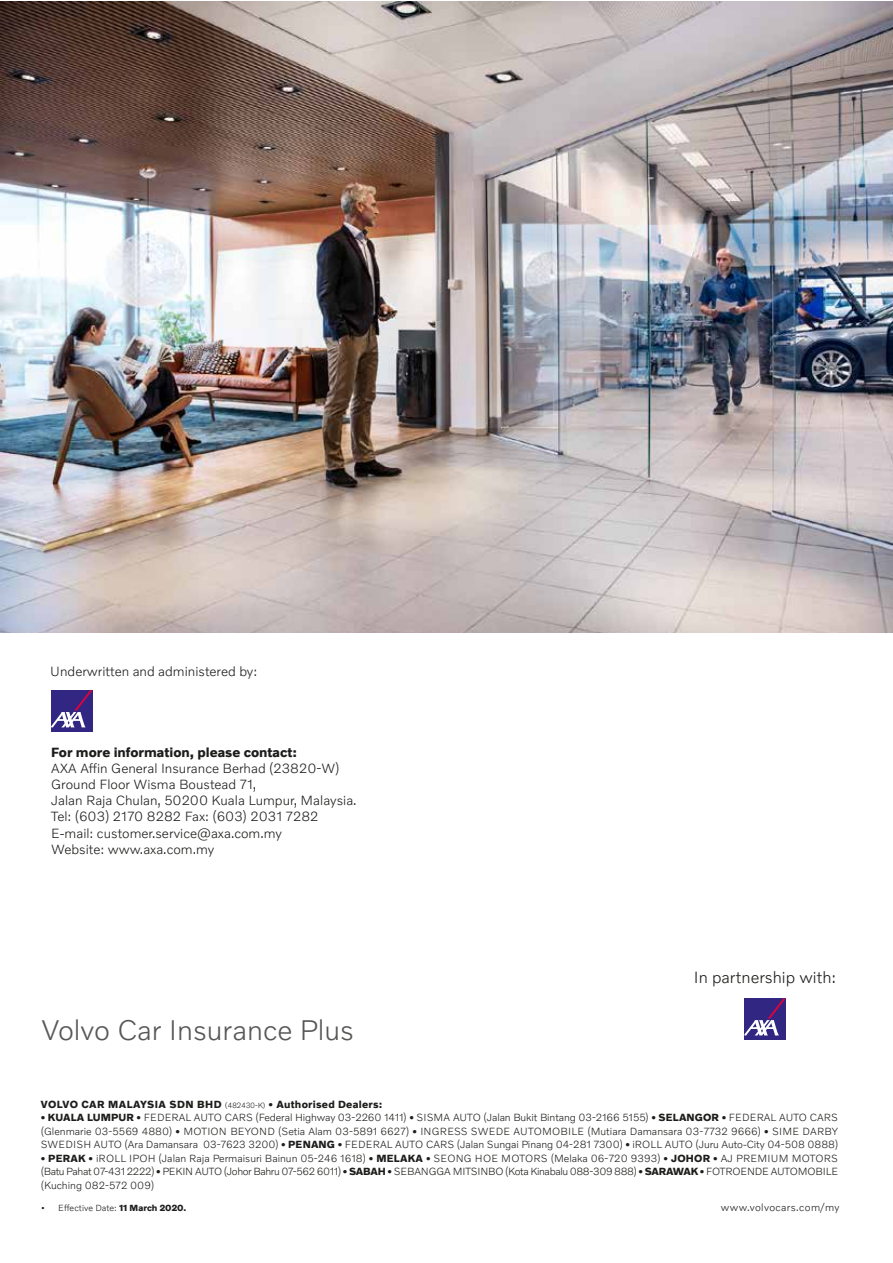
<style>
.page{position:relative;width:893px;height:1263px;background:#fff}
.page>*{position:absolute;margin:0;border:0;box-sizing:border-box;transform-origin:0 0}
.t1{font:300 28.8px "Volvo Novum";color:#575756}
.t2{font:300 16.5px "Volvo Novum";color:#1d1d1b}
.t3{font:300 13.5px/16.2px "Volvo Novum";color:#1d1d1b}
.t4{font:700 13.5px "Volvo Novum";color:#1d1d1b}
.t5{font:300 10.5px/13.5px "Volvo Novum";letter-spacing:-.005em;color:#1d1d1b;text-align:justify}
.t6{font:700 10.5px "Volvo Novum";letter-spacing:.025em;color:#1d1d1b}
.t7{font:300 10.5px "Volvo Novum";letter-spacing:.035em;color:#1d1d1b}
.t8{font:300 9px "Volvo Novum";color:#1d1d1b}
.s1{font-family:"Volvo Sans Pro";font-weight:300;font-size:7.5px}
.s2{font-weight:700}
</style>
<div class="page">
<img style="left:0;top:2px;width:893px;height:630px">
<div style="left:51px;top:690px;width:41px;height:41px;background:linear-gradient(to right,#312783,#312783)"></div>
<svg style="left:51px;top:690px;width:41px;height:37px"></svg>
<div style="left:744px;top:998px;width:42px;height:41px;background:linear-gradient(to right,#312783,#312783)"></div>
<svg style="left:744px;top:998px;width:42px;height:37px"></svg>
<p class="t3" style="left:50px;top:663px;width:209px">Underwritten and administered by:</p>
<p class="t4" style="left:51px;top:743px;width:248px">For more information, please contact:</p>
<p class="t3" style="left:51px;top:759px;width:307px">AXA Affin General Insurance Berhad (23820-W)<br>Ground Floor Wisma Boustead 71,<br>Jalan Raja Chulan, 50200 Kuala Lumpur, Malaysia.<br>Tel: (603) 2170 8282 Fax: (603) 2031 7282<br>E-mail: customer.service@axa.com.my<br>Website: www.axa.com.my</p>
<h1 class="t1" style="left:41px;top:1011px;width:314px">Volvo Car Insurance Plus</h1>
<h2 class="t2" style="left:694px;top:966px;width:144px">In partnership with:</h2>
<p class="t6" style="left:41px;top:1098px;width:343px">VOLVO CAR MALAYSIA SDN BHD <span class="s1">(482430-K)</span> • Authorised Dealers:</p>
<p class="t5" style="left:41px;top:1111px;width:799px"><span class="s2">• KUALA LUMPUR •</span> FEDERAL AUTO CARS (Federal Highway 03-2260 1411) <span class="s2">•</span> SISMA AUTO (Jalan Bukit Bintang 03-2166 5155) <span class="s2">• SELANGOR •</span> FEDERAL AUTO CARS (Glenmarie 03-5569 4880) <span class="s2">•</span> MOTION BEYOND (Setia Alam 03-5891 6627) <span class="s2">•</span> INGRESS SWEDE AUTOMOBILE (Mutiara Damansara 03-7732 9666) <span class="s2">•</span> SIME DARBY SWEDISH AUTO (Ara Damansara 03-7623 3200) <span class="s2">• PENANG •</span> FEDERAL AUTO CARS (Jalan Sungai Pinang 04-281 7300) <span class="s2">•</span> iROLL AUTO (Juru Auto-City 04-508 0888)</p>
<p class="t5" style="left:41px;top:1151px;width:799px"><span class="s2">• PERAK •</span> iROLL IPOH (Jalan Raja Permaisuri Bainun 05-246 1618) <span class="s2">• MELAKA •</span> SEONG HOE MOTORS (Melaka 06-720 9393) <span class="s2">• JOHOR •</span> AJ PREMIUM MOTORS (Batu Pahat 07-431 2222) <span class="s2">•</span> PEKIN AUTO (Johor Bahru 07-562 6011) <span class="s2">• SABAH •</span> SEBANGGA MITSINBO (Kota Kinabalu 088-309 888) <span class="s2">• SARAWAK •</span> FOTROENDE AUTOMOBILE (Kuching 082-572 009)</p>
<p class="t8" style="left:41px;top:1202px;width:147px">• Effective Date: <span class="s2">11 March 2020.</span></p>
<p class="t7" style="left:721px;top:1200px;width:120px">www.volvocars.com/my</p>
</div>
